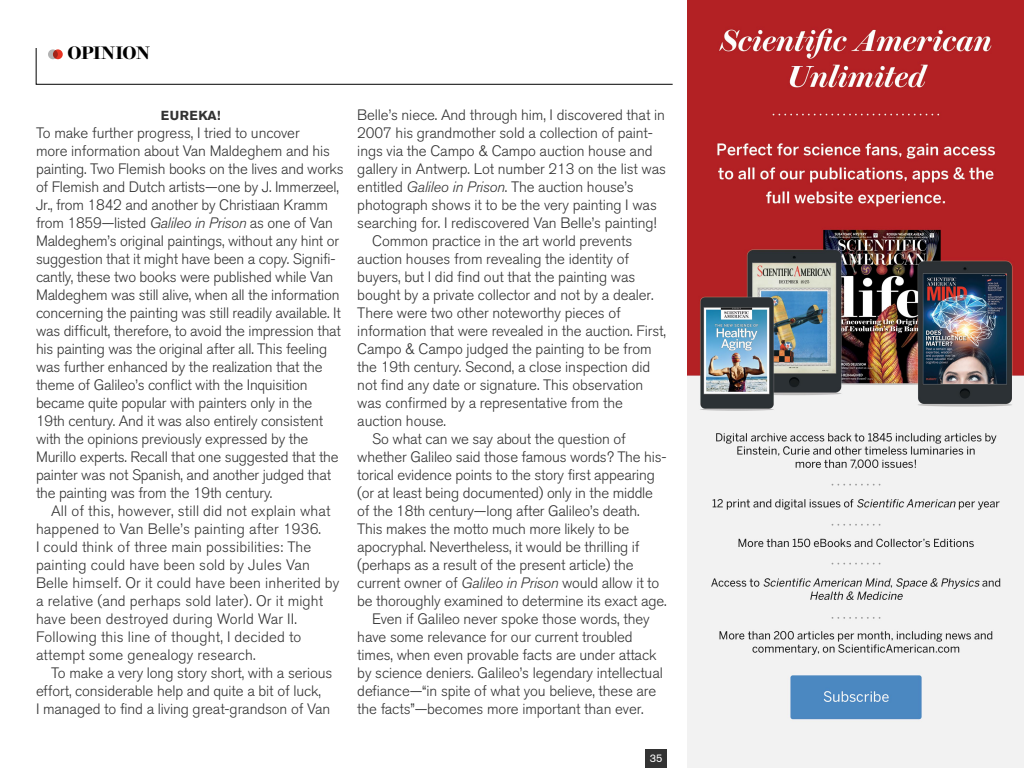
<style>
.page{position:relative;width:1024px;height:768px;background:#fff}
.page>*{position:absolute;margin:0;border:0;box-sizing:border-box;transform-origin:0 0}
.t1{font:600 18px "Brunel Deck";letter-spacing:-.04em;color:#000}
.t2{font:300 15px/18px "Akzidenz Grotesk BQ";letter-spacing:-.005em;color:#333}
.t3{font:700 13px "Akzidenz Grotesk BE";letter-spacing:.04em;color:#333}
.t4{font:11px "Akzidenz Grotesk BE";color:#fff}
.s1{font-style:italic}
</style>
<div class="page">
<svg style="left:36px;top:48px;width:637px;height:37px"></svg>
<div style="left:48px;top:49px;width:10px;height:10px;background:#b3b3b3;border-radius:50%"></div>
<svg style="left:53px;top:49px;width:10px;height:10px"></svg>
<img style="left:687px;top:0;width:337px;height:768px">
<div style="left:646px;top:749px;width:21px;height:19px;background:#333"></div>
<p class="t1" style="left:68px;top:43px;width:84px">OPINION</p>
<p class="t3" style="left:161px;top:108px;width:61px">EUREKA!</p>
<p class="t2" style="left:36px;top:124px;width:309px">To make further progress, I tried to uncover<br>more information about Van Maldeghem and his painting. Two Flemish books on the lives and works of Flemish and Dutch artists—one by J. Immerzeel, Jr., from 1842 and another by Christiaan Kramm from 1859—listed <span class="s1">Galileo in Prison</span> as one of Van Maldeghem’s original paintings, without any hint or suggestion that it might have been a copy. Signifi&shy;cantly, these two books were published while Van Maldeghem was still alive, when all the information concerning the painting was still readily available. It was difficult, therefore, to avoid the impression that his painting was the original after all. This feeling was further enhanced by the realization that the theme of Galileo’s conflict with the Inquisition became quite popular with painters only in the 19th century. And it was also entirely consistent with the opinions previously expressed by the Murillo experts. Recall that one suggested that the painter was not Spanish, and another judged that the painting was from the 19th century.</p>
<p class="t2" style="left:36px;top:502px;width:305px;text-indent:15px">All of this, however, still did not explain what happened to Van Belle’s painting after 1936.<br>I could think of three main possibilities: The painting could have been sold by Jules Van Belle himself. Or it could have been inherited by a relative (and perhaps sold later). Or it might have been destroyed during World War II.<br>Following this line of thought, I decided to attempt some genealogy research.</p>
<p class="t2" style="left:36px;top:664px;width:298px;text-indent:15px">To make a very long story short, with a serious effort, considerable help and quite a bit of luck,<br>I managed to find a living great-grandson of Van</p>
<p class="t2" style="left:357px;top:106px;width:309px">Belle’s niece. And through him, I discovered that in</p>
<p class="t2" style="left:357px;top:124px;width:297px">2007 his grandmother sold a collection of paint-</p>
<p class="t2" style="left:357px;top:142px;width:297px">ings via the Campo &amp; Campo auction house and</p>
<p class="t2" style="left:357px;top:160px;width:310px">gallery in Antwerp. Lot number 213 on the list was</p>
<p class="t2" style="left:357px;top:178px;width:278px">entitled <span class="s1">Galileo in Prison</span>. The auction house’s</p>
<p class="t2" style="left:357px;top:196px;width:301px">photograph shows it to be the very painting I was</p>
<p class="t2" style="left:357px;top:214px;width:301px">searching for. I rediscovered Van Belle’s painting!</p>
<p class="t2" style="left:372px;top:232px;width:262px">Common practice in the art world prevents</p>
<p class="t2" style="left:357px;top:250px;width:273px">auction houses from revealing the identity of</p>
<p class="t2" style="left:357px;top:268px;width:280px">buyers, but I did find out that the painting was</p>
<p class="t2" style="left:357px;top:286px;width:298px">bought by a private collector and not by a dealer.</p>
<p class="t2" style="left:357px;top:304px;width:265px">There were two other noteworthy pieces of</p>
<p class="t2" style="left:357px;top:322px;width:310px">information that were revealed in the auction. First,</p>
<p class="t2" style="left:357px;top:340px;width:296px">Campo &amp; Campo judged the painting to be from</p>
<p class="t2" style="left:357px;top:358px;width:294px">the 19th century. Second, a close inspection did</p>
<p class="t2" style="left:357px;top:376px;width:287px">not find any date or signature. This observation</p>
<p class="t2" style="left:357px;top:394px;width:267px">was confirmed by a representative from the</p>
<p class="t2" style="left:357px;top:412px;width:90px">auction house.</p>
<p class="t2" style="left:372px;top:430px;width:255px">So what can we say about the question of</p>
<p class="t2" style="left:357px;top:448px;width:311px">whether Galileo said those famous words? The his-</p>
<p class="t2" style="left:357px;top:466px;width:299px">torical evidence points to the story first appearing</p>
<p class="t2" style="left:357px;top:484px;width:297px">(or at least being documented) only in the middle</p>
<p class="t2" style="left:357px;top:502px;width:284px">of the 18th century—long after Galileo’s death.</p>
<p class="t2" style="left:357px;top:520px;width:273px">This makes the motto much more likely to be</p>
<p class="t2" style="left:357px;top:538px;width:284px">apocryphal. Nevertheless, it would be thrilling if</p>
<p class="t2" style="left:357px;top:556px;width:278px">(perhaps as a result of the present article) the</p>
<p class="t2" style="left:357px;top:574px;width:303px">current owner of <span class="s1">Galileo in Prison</span> would allow it to</p>
<p class="t2" style="left:357px;top:592px;width:311px">be thoroughly examined to determine its exact age.</p>
<p class="t2" style="left:372px;top:610px;width:279px">Even if Galileo never spoke those words, they</p>
<p class="t2" style="left:357px;top:628px;width:277px">have some relevance for our current troubled</p>
<p class="t2" style="left:357px;top:646px;width:301px">times, when even provable facts are under attack</p>
<p class="t2" style="left:357px;top:664px;width:307px">by science deniers. Galileo’s legendary intellectual</p>
<p class="t2" style="left:357px;top:682px;width:300px">defiance—“in spite of what you believe, these are</p>
<p class="t2" style="left:357px;top:700px;width:288px">the facts”—becomes more important than ever.</p>
<p class="t4" style="left:650px;top:752px;width:14px">35</p>
</div>
